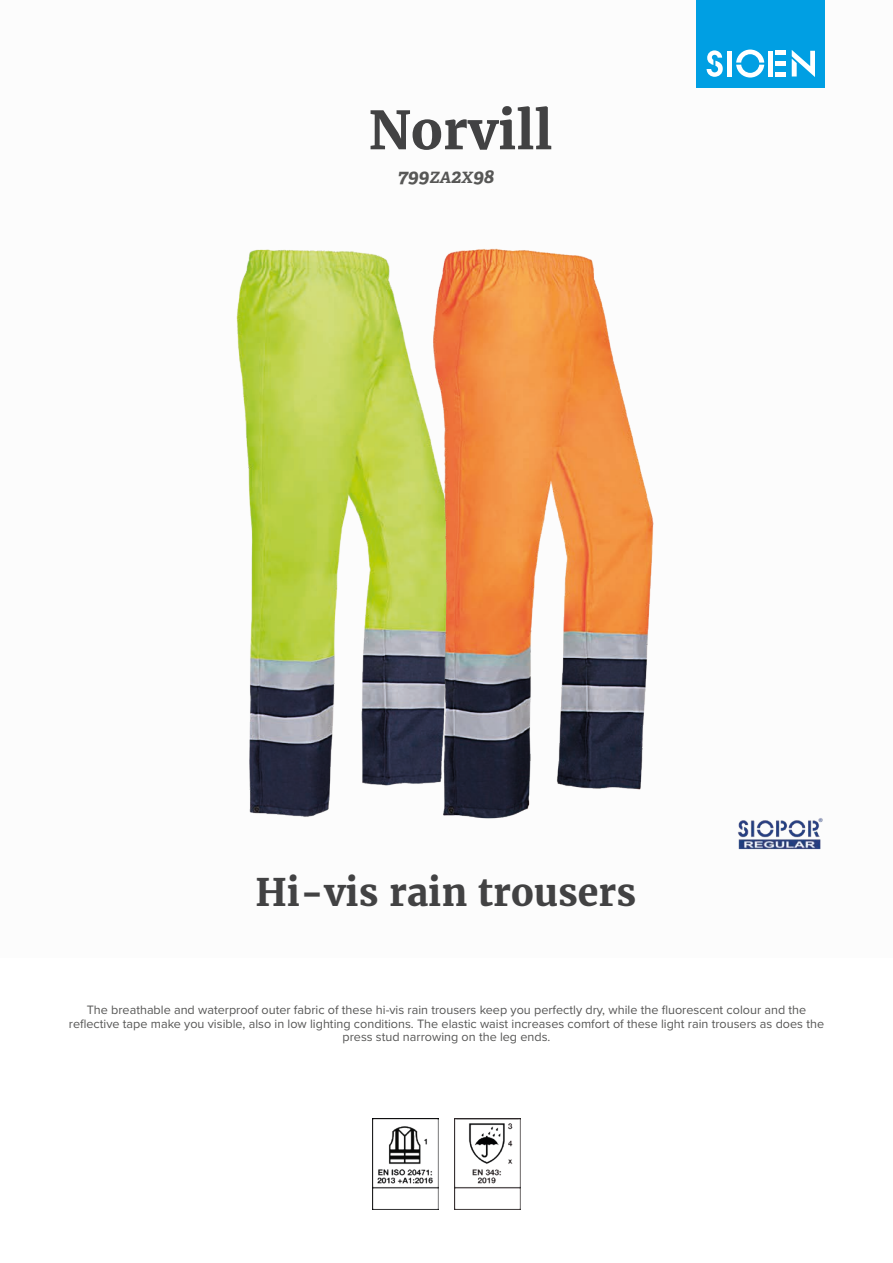
<style>
.page{position:relative;width:893px;height:1263px;background:#fff}
.page>*{position:absolute;margin:0;border:0;box-sizing:border-box;transform-origin:0 0}
.t1{font:700 52.5px "Merriweather";color:#424243}
.t2{font:700 37.5px "Merriweather";color:#424243}
.t3{font:italic 700 19.5px "Adelle";color:#575756}
.t4{font:12.6px/13.6px "Proxima Nova";color:#575756;text-align:center}
.s1{font-size:15.6px}
</style>
<div class="page">
<div style="left:697px;top:0;width:128px;height:88px;background:#009fe3"></div>
<svg style="left:707px;top:50px;width:16px;height:27px"></svg>
<svg style="left:736px;top:50px;width:28px;height:28px"></svg>
<div style="left:727px;top:51px;width:5px;height:26px;background:#fff"></div>
<div style="left:768px;top:51px;width:5px;height:26px;background:#fff"></div>
<div style="left:775px;top:72px;width:11px;height:5px;background:#fff"></div>
<div style="left:775px;top:61px;width:11px;height:5px;background:#fff"></div>
<hr style="left:775px;top:51px;width:11px;height:4px;background:#fff">
<svg style="left:792px;top:50px;width:23px;height:27px"></svg>
<img style="left:783px;top:818px;width:40px;height:32px">
<img style="left:372px;top:1118px;width:66px;height:92px">
<img style="left:454px;top:1118px;width:67px;height:92px">
<img style="left:236px;top:249px;width:62px;height:568px">
<img style="left:298px;top:248px;width:485px;height:602px">
<h1 class="t1" style="left:369px;top:95px;width:185px">Norvill</h1>
<h3 class="t3" style="left:398px;top:164px;width:98px">799<span class="s1">ZA</span>2<span class="s1">X</span>98</h3>
<h2 class="t2" style="left:256px;top:867px;width:382px">Hi-vis rain trousers</h2>
<p class="t4" style="left:69px;top:1002px;width:757px">The breathable and waterproof outer fabric of these hi-vis rain trousers keep you perfectly dry, while the fluorescent colour and the reflective tape make you visible, also in low lighting conditions. The elastic waist increases comfort of these light rain trousers as does the press stud narrowing on the leg ends.</p>
</div>
